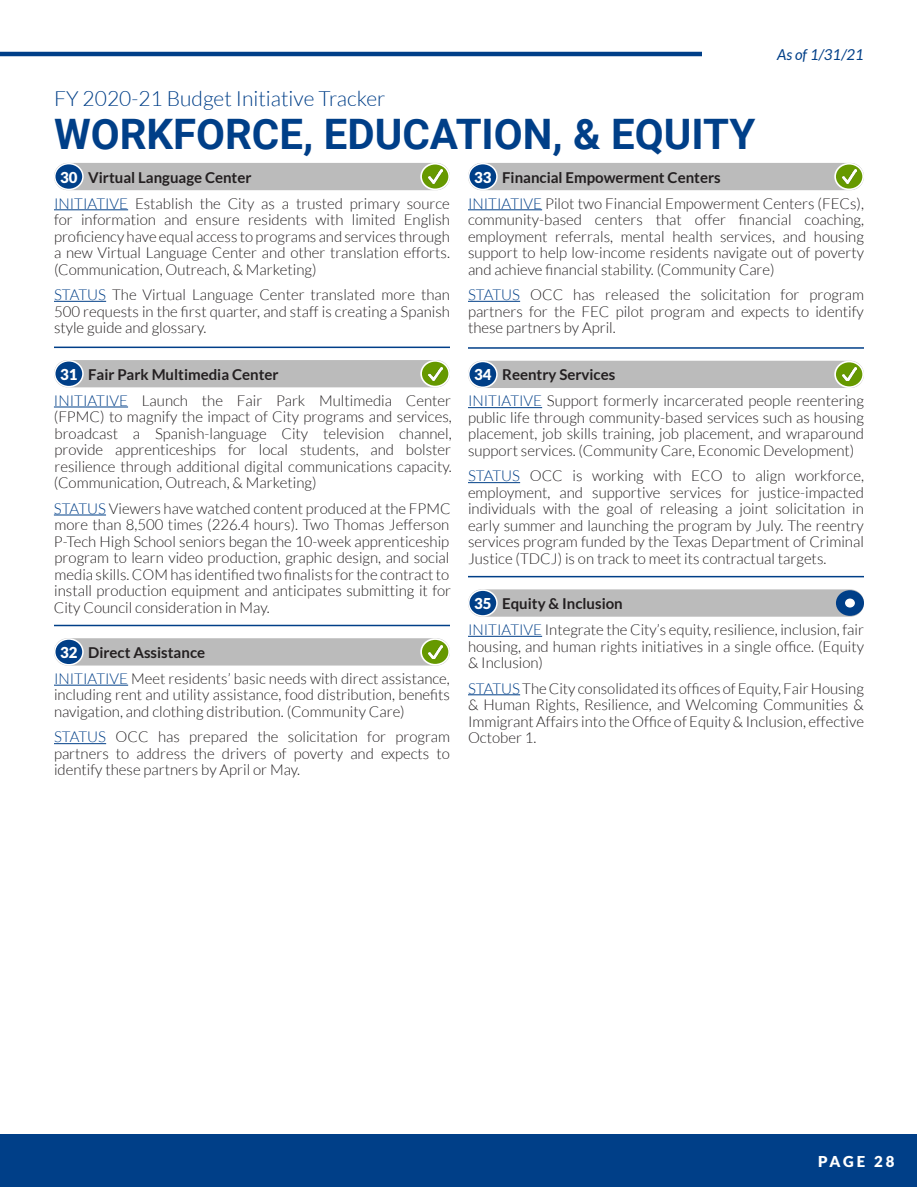
<style>
.page{position:relative;width:918px;height:1188px;background:#fff}
.page>*{position:absolute;margin:0;border:0;box-sizing:border-box;transform-origin:0 0}
.t1{font:700 42px "Roboto";color:#003f88}
.t2{font:300 21px "Lato";color:#003f88}
.t3{font:300 15px/16.5px "Lato";color:#231f20;text-align:justify}
.t4{font:700 15px "Lato";color:#231f20}
.t5{font:italic 15px "Lato";color:#003f88}
.t6{font:900 15px "Lato";letter-spacing:.185em;color:#fff}
.s1{font-weight:900;color:#fff}
.s2{color:#003f88}
</style>
<div class="page">
<hr style="left:0;top:52px;width:702px;height:4px;background:#003f88">
<div style="left:1px;top:1135px;width:916px;height:52px;background:#003f88"></div>
<hr style="left:54px;top:347px;width:396px;height:1px;background:#003f88">
<hr style="left:468px;top:636px;width:74px;height:1px;background:#003f88">
<hr style="left:468px;top:695px;width:52px;height:1px;background:#003f88">
<div style="left:468px;top:589px;width:396px;height:28px;background:#bbb;border-radius:14px"></div>
<div style="left:469px;top:590px;width:28px;height:26px;background:#003f88;border-radius:50%"></div>
<div style="left:468px;top:589px;width:30px;height:28px;border:2px solid #fff;border-radius:50%"></div>
<div style="left:836px;top:590px;width:28px;height:26px;background:#003f88;border-radius:50%"></div>
<div style="left:845px;top:599px;width:10px;height:9px;background:#fff;border-radius:50%"></div>
<hr style="left:54px;top:210px;width:74px;height:1px;background:#003f88">
<hr style="left:54px;top:301px;width:52px;height:1px;background:#003f88">
<div style="left:54px;top:163px;width:396px;height:27px;background:#bbb;border-radius:14px"></div>
<div style="left:55px;top:164px;width:28px;height:25px;background:#003f88;border-radius:50%"></div>
<div style="left:54px;top:163px;width:30px;height:27px;border:2px solid #fff;border-radius:50%"></div>
<svg style="left:421px;top:164px;width:28px;height:25px"></svg>
<div style="left:420px;top:163px;width:30px;height:27px;border:2px solid #fff;border-radius:50%"></div>
<img style="left:428px;top:170px;width:14px;height:13px">
<hr style="left:468px;top:210px;width:74px;height:1px;background:#003f88">
<hr style="left:468px;top:301px;width:52px;height:1px;background:#003f88">
<div style="left:468px;top:163px;width:396px;height:27px;background:#bbb;border-radius:14px"></div>
<div style="left:469px;top:164px;width:28px;height:25px;background:#003f88;border-radius:50%"></div>
<div style="left:468px;top:163px;width:30px;height:27px;border:2px solid #fff;border-radius:50%"></div>
<svg style="left:835px;top:164px;width:28px;height:25px"></svg>
<div style="left:834px;top:163px;width:30px;height:27px;border:2px solid #fff;border-radius:50%"></div>
<img style="left:842px;top:170px;width:14px;height:13px">
<hr style="left:468px;top:407px;width:74px;height:1px;background:#003f88">
<hr style="left:468px;top:482px;width:52px;height:1px;background:#003f88">
<div style="left:468px;top:361px;width:396px;height:27px;background:#bbb;border-radius:14px"></div>
<div style="left:469px;top:361px;width:28px;height:26px;background:#003f88;border-radius:50%"></div>
<div style="left:468px;top:361px;width:30px;height:27px;border:2px solid #fff;border-radius:50%"></div>
<div style="left:835px;top:362px;width:28px;height:25px;background:#690;border-radius:50%"></div>
<div style="left:834px;top:361px;width:30px;height:27px;border:2px solid #fff;border-radius:50%"></div>
<img style="left:842px;top:368px;width:14px;height:13px">
<hr style="left:54px;top:407px;width:74px;height:1px;background:#003f88">
<hr style="left:54px;top:515px;width:52px;height:1px;background:#003f88">
<div style="left:54px;top:360px;width:396px;height:27px;background:#bbb;border-radius:14px"></div>
<div style="left:55px;top:361px;width:28px;height:26px;background:#003f88;border-radius:50%"></div>
<div style="left:54px;top:360px;width:30px;height:27px;border:2px solid #fff;border-radius:50%"></div>
<svg style="left:421px;top:361px;width:28px;height:26px"></svg>
<div style="left:420px;top:360px;width:30px;height:27px;border:2px solid #fff;border-radius:50%"></div>
<img style="left:428px;top:367px;width:14px;height:13px">
<hr style="left:54px;top:625px;width:396px;height:1px;background:#003f88">
<hr style="left:54px;top:685px;width:74px;height:1px;background:#003f88">
<hr style="left:54px;top:743px;width:52px;height:1px;background:#003f88">
<div style="left:54px;top:638px;width:396px;height:28px;background:#bbb;border-radius:14px"></div>
<div style="left:55px;top:639px;width:28px;height:26px;background:#003f88;border-radius:50%"></div>
<div style="left:54px;top:638px;width:30px;height:28px;border:2px solid #fff;border-radius:50%"></div>
<svg style="left:421px;top:639px;width:28px;height:26px"></svg>
<div style="left:420px;top:638px;width:30px;height:28px;border:2px solid #fff;border-radius:50%"></div>
<img style="left:428px;top:645px;width:14px;height:14px">
<hr style="left:468px;top:347px;width:396px;height:2px;background:#003f88">
<hr style="left:468px;top:576px;width:396px;height:1px;background:#003f88">
<p class="t2" style="left:54px;top:87px;width:333px">FY 2020-21 Budget Initiative Tracker</p>
<p class="t1" style="left:54px;top:104px;width:703px">WORKFORCE, EDUCATION, &amp; EQUITY</p>
<p class="t4" style="left:60px;top:169px;width:193px"><span class="s1">30</span> Virtual Language Center</p>
<p class="t4" style="left:474px;top:169px;width:248px"><span class="s1">33</span> Financial Empowerment Centers</p>
<p class="t5" style="left:777px;top:46px;width:88px">As of 1/31/21</p>
<p class="t3" style="left:54px;top:195px;width:397px"><span class="s2">INITIATIVE</span> Establish the City as a trusted primary source for information and ensure residents with limited English proficiency have equal access to programs and services through a new Virtual Language Center and other translation efforts. (Communication, Outreach, &amp; Marketing)</p>
<p class="t3" style="left:54px;top:287px;width:397px"><span class="s2">STATUS</span> The Virtual Language Center translated more than 500 requests in the first quarter, and staff is creating a Spanish style guide and glossary.</p>
<p class="t4" style="left:60px;top:366px;width:220px"><span class="s1">31</span> Fair Park Multimedia Center</p>
<p class="t3" style="left:54px;top:392px;width:399px"><span class="s2">INITIATIVE</span> Launch the Fair Park Multimedia Center (FPMC) to magnify the impact of City programs and services, broadcast a Spanish-language City television channel, provide apprenticeships for local students, and bolster resilience through additional digital communications capacity. (Communication, Outreach, &amp; Marketing)</p>
<p class="t3" style="left:54px;top:500px;width:399px;text-align:left"><span class="s2">STATUS</span> Viewers have watched content produced at the FPMC more than 8,500 times (226.4 hours). Two Thomas Jefferson P-Tech High School seniors began the 10-week apprenticeship program to learn video production, graphic design, and social media skills. COM has identified two finalists for the contract to install production equipment and anticipates submitting it for City Council consideration in May.</p>
<p class="t4" style="left:60px;top:644px;width:147px"><span class="s1">32</span> Direct Assistance</p>
<p class="t3" style="left:54px;top:670px;width:397px"><span class="s2">INITIATIVE</span> Meet residents’ basic needs with direct assistance, including rent and utility assistance, food distribution, benefits navigation, and clothing distribution. (Community Care)</p>
<p class="t3" style="left:54px;top:729px;width:397px"><span class="s2">STATUS</span> OCC has prepared the solicitation for program partners to address the drivers of poverty and expects to identify these partners by April or May.</p>
<p class="t3" style="left:468px;top:195px;width:397px"><span class="s2">INITIATIVE</span> Pilot two Financial Empowerment Centers (FECs), community-based centers that offer financial coaching, employment referrals, mental health services, and housing support to help low-income residents navigate out of poverty and achieve financial stability. (Community Care)</p>
<p class="t3" style="left:468px;top:287px;width:397px"><span class="s2">STATUS</span> OCC has released the solicitation for program partners for the FEC pilot program and expects to identify these partners by April.</p>
<p class="t4" style="left:474px;top:366px;width:143px"><span class="s1">34</span> Reentry Services</p>
<p class="t3" style="left:468px;top:393px;width:397px"><span class="s2">INITIATIVE</span> Support formerly incarcerated people reentering public life through community-based services such as housing placement, job skills training, job placement, and wraparound support services. (Community Care, Economic Development)</p>
<p class="t3" style="left:468px;top:468px;width:397px"><span class="s2">STATUS</span> OCC is working with ECO to align workforce, employment, and supportive services for justice-impacted individuals with the goal of releasing a joint solicitation in early summer and launching the program by July. The reentry services program funded by the Texas Department of Criminal Justice (TDCJ) is on track to meet its contractual targets.</p>
<p class="t4" style="left:474px;top:595px;width:150px"><span class="s1">35</span> Equity &amp; Inclusion</p>
<p class="t3" style="left:468px;top:622px;width:397px"><span class="s2">INITIATIVE</span> Integrate the City’s equity, resilience, inclusion, fair housing, and human rights initiatives in a single office. (Equity &amp; Inclusion)</p>
<p class="t3" style="left:468px;top:680px;width:397px"><span class="s2">STATUS</span>The City consolidated its offices of Equity, Fair Housing &amp; Human Rights, Resilience, and Welcoming Communities &amp; Immigrant Affairs into the Office of Equity &amp; Inclusion, effective October 1.</p>
<p class="t6" style="left:818px;top:1153px;width:78px">PAGE 28</p>
</div>
